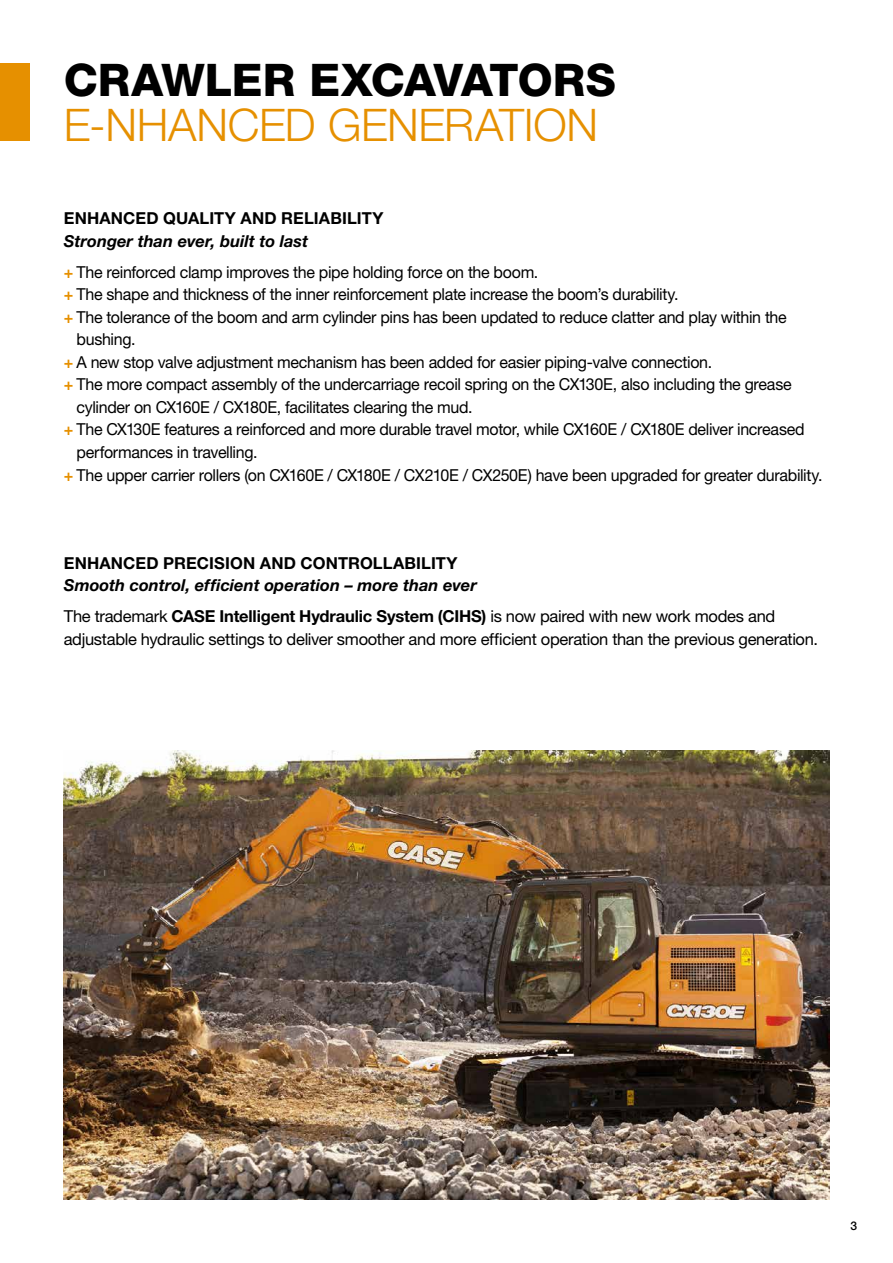
<style>
.page{position:relative;width:893px;height:1263px;background:#fff}
.page>*{position:absolute;margin:0;border:0;box-sizing:border-box;transform-origin:0 0}
.t1{font:300 45px "Helvetica Neue LT Pro";letter-spacing:-.01em;color:#e69000}
.t2{font:800 45px "Helvetica Neue LT Pro";letter-spacing:-.015em;color:#000}
.t3{font:16.5px/31px "Helvetica Neue LT Pro";letter-spacing:-.02em;color:#000}
.t4{font:italic 700 16.5px/31px "Helvetica Neue LT Pro";color:#000}
.t5{font:700 16.5px "Helvetica Neue LT Pro";letter-spacing:.005em;color:#000}
.t6{font:500 12px "Helvetica Neue LT Pro";color:#000}
.s1{font-weight:700;font-style:italic}
.s2{font-weight:700;color:#e69000}
.s3{font-weight:400;font-style:normal}
.s4{font-style:normal}
</style>
<div class="page">
<img style="left:64px;top:751px;width:765px;height:448px">
<div style="left:0;top:64px;width:30px;height:77px;background:#e69000"></div>
<h1 class="t2" style="left:64px;top:53px;width:553px">CRAWLER EXCAVATORS</h1>
<h1 class="t1" style="left:64px;top:97px;width:536px">E-NHANCED GENERATION</h1>
<p class="t5" style="left:64px;top:208px;width:321px">ENHANCED QUALITY AND RELIABILITY</p>
<p class="t3" style="left:64px;top:225px;width:476px"><span class="s1">Stronger than ever, built to last<br></span><span class="s2">+</span> The reinforced clamp improves the pipe holding force on the boom.</p>
<p class="t3" style="left:64px;top:279px;width:616px"><span class="s2">+</span> The shape and thickness of the inner reinforcement plate increase the boom’s durability.</p>
<p class="t3" style="left:64px;top:301px;width:724px"><span class="s2">+</span> The tolerance of the boom and arm cylinder pins has been updated to reduce clatter and play within the</p>
<p class="t3" style="left:77px;top:324px;width:61px">bushing.</p>
<p class="t3" style="left:64px;top:346px;width:650px"><span class="s2">+</span> A new stop valve adjustment mechanism has been added for easier piping-valve connection.</p>
<p class="t3" style="left:64px;top:369px;width:729px"><span class="s2">+</span> The more compact assembly of the undercarriage recoil spring on the CX130E, also including the grease</p>
<p class="t3" style="left:77px;top:391px;width:397px">cylinder on CX160E / CX180E, facilitates clearing the mud.</p>
<p class="t3" style="left:64px;top:414px;width:742px"><span class="s2">+</span> The CX130E features a reinforced and more durable travel motor, while CX160E / CX180E deliver increased</p>
<p class="t3" style="left:77px;top:436px;width:183px">performances in travelling.</p>
<p class="t3" style="left:64px;top:459px;width:760px"><span class="s2">+</span> The upper carrier rollers (on CX160E / CX180E / CX210E / CX250E) have been upgraded for greater durability.</p>
<p class="t5" style="left:64px;top:553px;width:395px">ENHANCED PRECISION AND CONTROLLABILITY</p>
<p class="t4" style="left:64px;top:570px;width:713px">Smooth control, efficient operation – more than ever<br><span class="s3">The trademark</span> <span class="s4">CASE Intelligent Hydraulic System (CIHS)</span> <span class="s3">is now paired with new work modes and</span></p>
<p class="t3" style="left:64px;top:623px;width:756px">adjustable hydraulic settings to deliver smoother and more efficient operation than the previous generation.</p>
<p class="t6" style="left:850px;top:1218px;width:8px">3</p>
</div>
